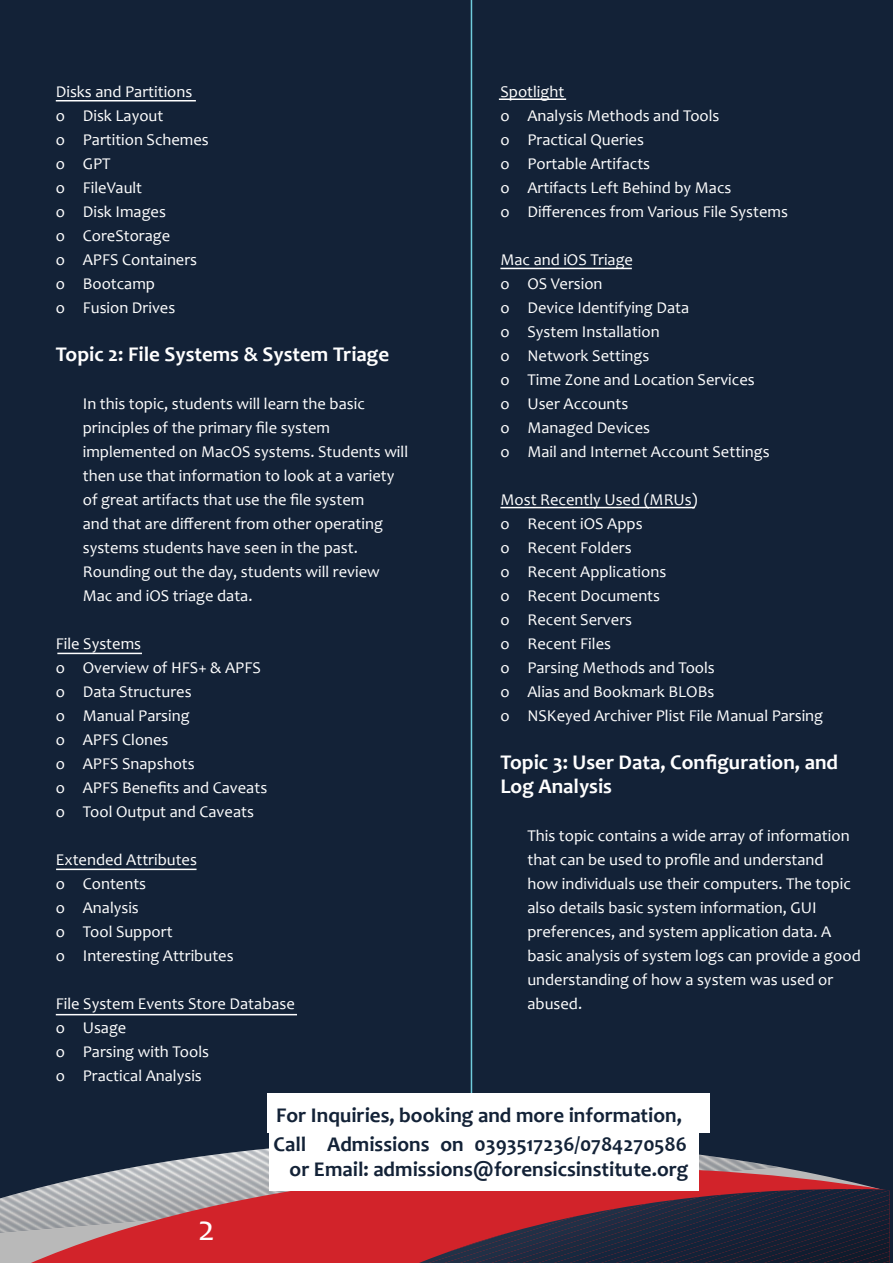
<style>
.page{position:relative;width:893px;height:1263px;background:#132237}
.page>*{position:absolute;margin:0;border:0;box-sizing:border-box;transform-origin:0 0}
.t1{font:36px "Candara";color:#fff}
.t2{font:700 21px/28.8px "Candara";color:#132237}
.t3{font:700 21px/24px "Candara";color:#fff}
.t4{font:16.5px/24px "Candara";color:#fff}
</style>
<div class="page">
<svg style="left:0;top:1139px;width:890px;height:124px"></svg>
<hr style="left:471px;top:0;width:1px;height:1161px;background:#6fccdc">
<div style="left:267px;top:1093px;width:442px;height:40px;background:#fff"></div>
<div style="left:270px;top:1132px;width:429px;height:58px;background:#fff"></div>
<hr style="left:56px;top:100px;width:140px;height:1px;background:#fff">
<hr style="left:57px;top:653px;width:85px;height:1px;background:#fff">
<hr style="left:56px;top:869px;width:140px;height:1px;background:#fff">
<hr style="left:56px;top:1014px;width:241px;height:1px;background:#fff">
<hr style="left:499px;top:98px;width:67px;height:2px;background:#fff">
<hr style="left:500px;top:268px;width:132px;height:1px;background:#fff">
<hr style="left:500px;top:507px;width:195px;height:1px;background:#fff">
<p class="t4" style="left:56px;top:79px;width:155px">Disks and Partitions<br>o Disk Layout<br>o Partition Schemes o GPT<br>o FileVault<br>o Disk Images<br>o CoreStorage<br>o APFS Containers o Bootcamp<br>o Fusion Drives</p>
<p class="t3" style="left:56px;top:342px;width:335px">Topic 2: File Systems &amp; System Triage</p>
<p class="t4" style="left:83px;top:391px;width:327px">In this topic, students will learn the basic principles of the primary file system implemented on MacOS systems. Students will then use that information to look at a variety of great artifacts that use the file system<br>and that are different from other operating systems students have seen in the past.<br>Rounding out the day, students will review Mac and iOS triage data.</p>
<p class="t4" style="left:56px;top:631px;width:213px">File Systems<br>o Overview of HFS+ &amp; APFS o Data Structures<br>o Manual Parsing<br>o APFS Clones<br>o APFS Snapshots<br>o APFS Benefits and Caveats o Tool Output and Caveats</p>
<p class="t4" style="left:56px;top:848px;width:179px">Extended Attributes<br>o Contents<br>o Analysis<br>o Tool Support<br>o Interesting Attributes</p>
<p class="t4" style="left:56px;top:992px;width:241px">File System Events Store Database o Usage<br>o Parsing with Tools<br>o Practical Analysis</p>
<p class="t4" style="left:500px;top:80px;width:289px">Spotlight<br>o Analysis Methods and Tools<br>o Practical Queries<br>o Portable Artifacts<br>o Artifacts Left Behind by Macs<br>o Differences from Various File Systems</p>
<p class="t4" style="left:500px;top:248px;width:271px">Mac and iOS Triage<br>o OS Version<br>o Device Identifying Data<br>o System Installation<br>o Network Settings<br>o Time Zone and Location Services<br>o User Accounts<br>o Managed Devices<br>o Mail and Internet Account Settings</p>
<p class="t4" style="left:500px;top:488px;width:324px">Most Recently Used (MRUs)<br>o Recent iOS Apps<br>o Recent Folders<br>o Recent Applications<br>o Recent Documents<br>o Recent Servers<br>o Recent Files<br>o Parsing Methods and Tools<br>o Alias and Bookmark BLOBs<br>o NSKeyed Archiver Plist File Manual Parsing</p>
<p class="t3" style="left:500px;top:750px;width:339px">Topic 3: User Data, Configuration, and<br>Log Analysis</p>
<p class="t4" style="left:527px;top:823px;width:335px">This topic contains a wide array of information that can be used to profile and understand<br>how individuals use their computers. The topic also details basic system information, GUI preferences, and system application data. A basic analysis of system logs can provide a good understanding of how a system was used or abused.</p>
<h1 class="t1" style="left:198px;top:1205px;width:18px">2</h1>
<p class="t2" style="left:274px;top:1101px;width:415px">For Inquiries, booking and more information,<br>Call Admissions on 0393517236/0784270586</p>
<p class="t2" style="left:290px;top:1155px;width:400px">or Email: admissions@forensicsinstitute.org</p>
</div>
